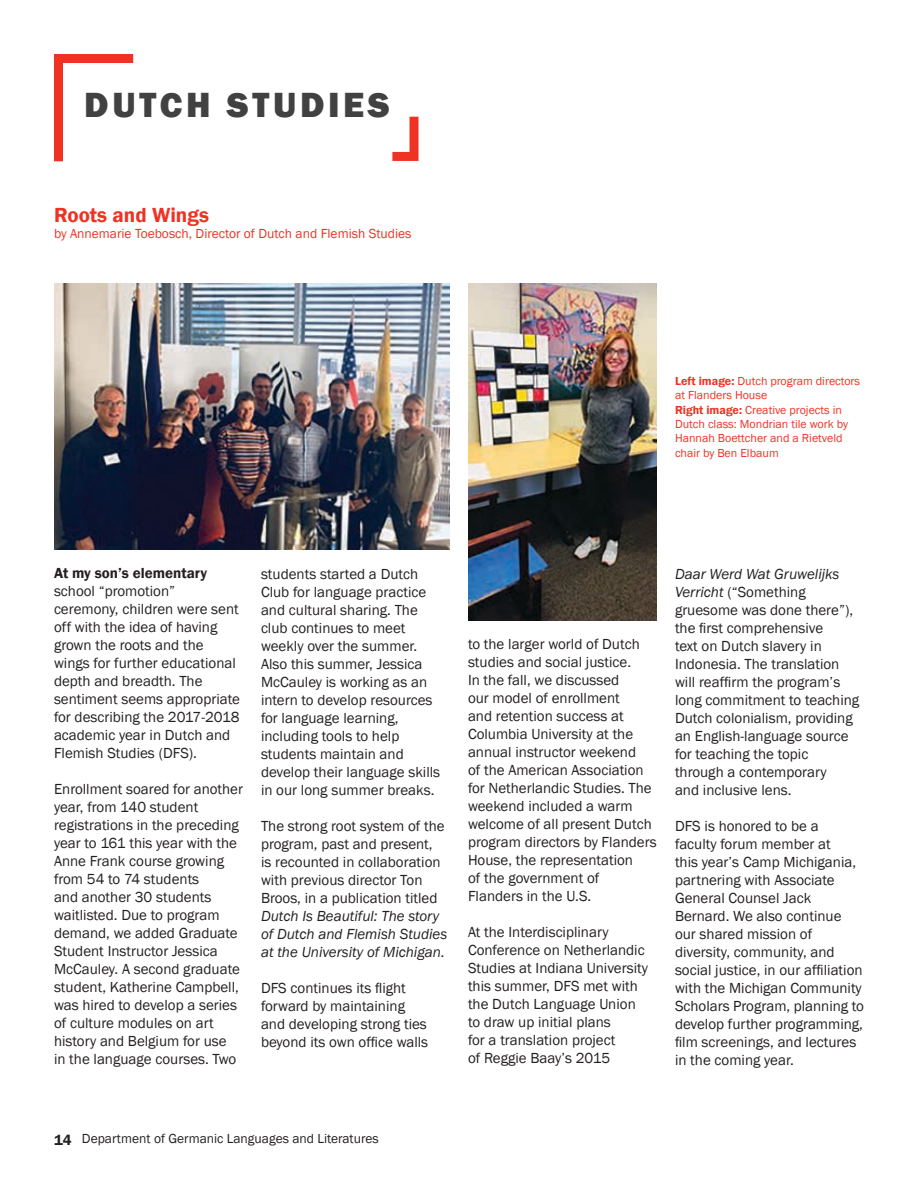
<style>
.page{position:relative;width:918px;height:1188px;background:#fff}
.page>*{position:absolute;margin:0;border:0;box-sizing:border-box;transform-origin:0 0}
.t1{font:800 36px "Franklin Gothic";letter-spacing:.1em;color:#414142}
.t2{font:600 21px "Franklin Gothic";color:#ee3224}
.t3{font:15px/18px "Franklin Gothic";color:#231f20}
.t4{font:italic 15px/18px "Franklin Gothic";color:#231f20}
.t5{font:600 15px "Franklin Gothic";color:#231f20}
.t6{font:13.5px "Franklin Gothic";color:#ee3224}
.t7{font:13.5px "Franklin Gothic";color:#231f20}
.t8{font:12px/14.4px "Franklin Gothic";color:#ee3224}
.s1{font-weight:600}
.s2{font-style:italic}
.s3{font-weight:600;font-size:15px}
</style>
<div class="page">
<svg style="left:54px;top:54px;width:80px;height:108px"></svg>
<svg style="left:392px;top:116px;width:27px;height:45px"></svg>
<img style="left:54px;top:284px;width:396px;height:266px">
<img style="left:468px;top:284px;width:189px;height:336px">
<h1 class="t1" style="left:84px;top:81px;width:307px">DUTCH STUDIES</h1>
<h2 class="t2" style="left:54px;top:202px;width:156px">Roots and Wings</h2>
<p class="t6" style="left:54px;top:225px;width:359px">by Annemarie Toebosch, Director of Dutch and Flemish Studies</p>
<p class="t8" style="left:675px;top:374px;width:187px"><span class="s1">Left image:</span> Dutch program directors at Flanders House<br><span class="s1">Right image:</span> Creative projects in<br>Dutch class: Mondrian tile work by<br>Hannah Boettcher and a Rietveld chair by Ben Elbaum</p>
<p class="t5" style="left:54px;top:564px;width:155px">At my son’s elementary</p>
<p class="t3" style="left:54px;top:582px;width:187px">school “promotion” ceremony, children were sent off with the idea of having grown the roots and the wings for further educational depth and breadth. The sentiment seems appropriate for describing the 2017-2018 academic year in Dutch and<br>Flemish Studies (DFS).</p>
<p class="t3" style="left:54px;top:780px;width:191px">Enrollment soared for another year, from 140 student registrations in the preceding year to 161 this year with the<br>Anne Frank course growing from 54 to 74 students<br>and another 30 students waitlisted. Due to program demand, we added Graduate<br>Student Instructor Jessica<br>McCauley. A second graduate student, Katherine Campbell, was hired to develop a series of culture modules on art history and Belgium for use<br>in the language courses. Two</p>
<p class="t3" style="left:261px;top:565px;width:181px">students started a Dutch<br>Club for language practice and cultural sharing. The club continues to meet weekly over the summer.<br>Also this summer, Jessica<br>McCauley is working as an intern to develop resources for language learning, including tools to help students maintain and develop their language skills in our long summer breaks.</p>
<p class="t3" style="left:261px;top:817px;width:185px">The strong root system of the program, past and present, is recounted in collaboration with previous director Ton<br>Broos, in a publication titled</p>
<p class="t4" style="left:261px;top:907px;width:188px">Dutch Is Beautiful: The story of Dutch and Flemish Studies at the University of Michigan.</p>
<p class="t3" style="left:261px;top:979px;width:169px">DFS continues its flight forward by maintaining and developing strong ties beyond its own office walls</p>
<p class="t3" style="left:468px;top:635px;width:190px">to the larger world of Dutch studies and social justice.<br>In the fall, we discussed<br>our model of enrollment<br>and retention success at<br>Columbia University at the annual instructor weekend<br>of the American Association for Netherlandic Studies. The weekend included a warm welcome of all present Dutch program directors by Flanders<br>House, the representation<br>of the government of<br>Flanders in the U.S.</p>
<p class="t3" style="left:468px;top:923px;width:181px">At the Interdisciplinary<br>Conference on Netherlandic<br>Studies at Indiana University this summer, DFS met with the Dutch Language Union to draw up initial plans<br>for a translation project<br>of Reggie Baay’s 2015</p>
<p class="t3" style="left:675px;top:565px;width:186px"><span class="s2">Daar Werd Wat Gruwelijks<br>Verricht</span> (“Something gruesome was done there”), the first comprehensive<br>text on Dutch slavery in<br>Indonesia. The translation will reaffirm the program’s long commitment to teaching<br>Dutch colonialism, providing an English-language source for teaching the topic through a contemporary<br>and inclusive lens.</p>
<p class="t3" style="left:675px;top:817px;width:191px">DFS is honored to be a faculty forum member at<br>this year’s Camp Michigania, partnering with Associate<br>General Counsel Jack<br>Bernard. We also continue our shared mission of diversity, community, and social justice, in our affiliation with the Michigan Community<br>Scholars Program, planning to develop further programming, film screenings, and lectures in the coming year.</p>
<p class="t7" style="left:54px;top:1131px;width:326px"><span class="s3">14</span> Department of Germanic Languages and Literatures</p>
</div>
